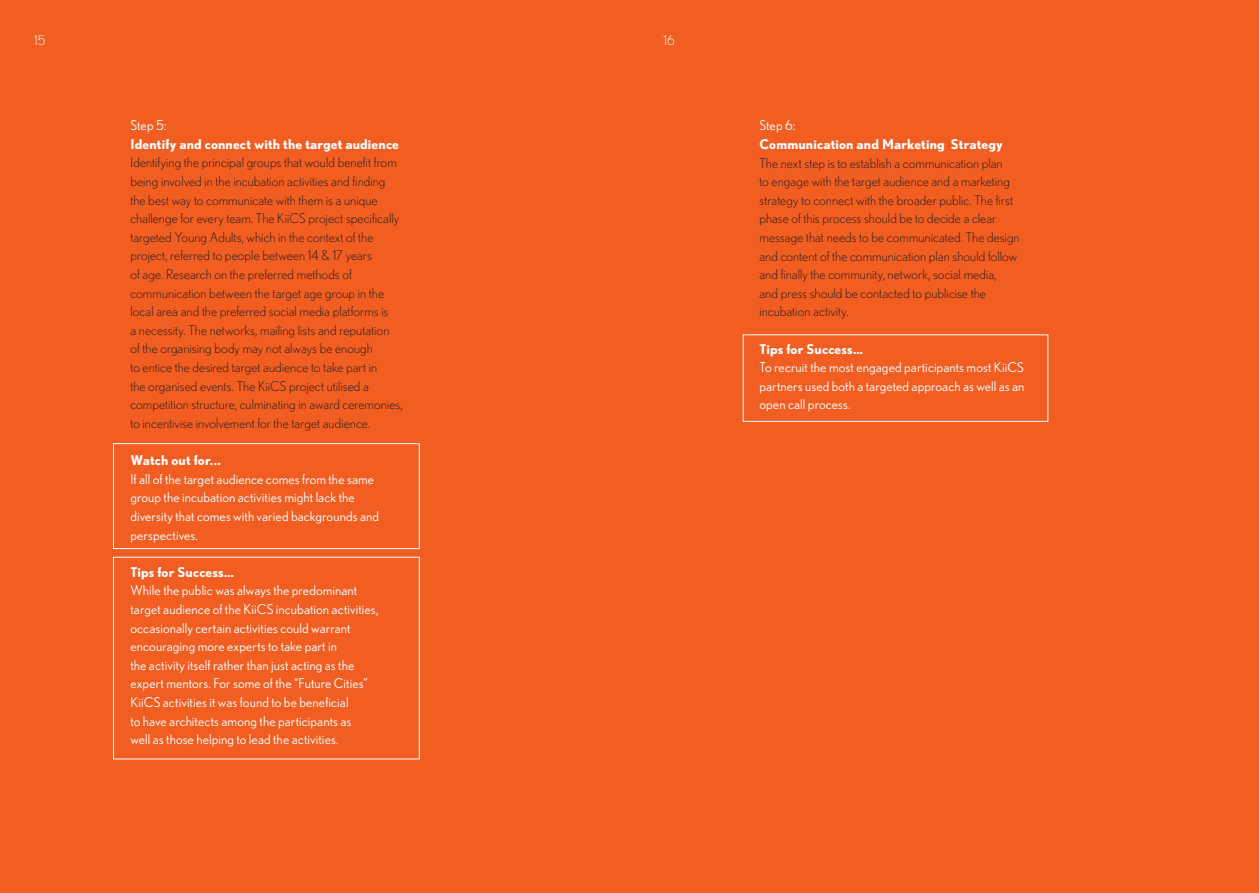
<style>
.page{position:relative;width:1259px;height:893px;background:#f25d21}
.page>*{position:absolute;margin:0;border:0;box-sizing:border-box;transform-origin:0 0}
.t1{font:300 13.5px/18.6px "Nobel";letter-spacing:.005em;color:#231f20}
.t2{font:13.5px/18.6px "Nobel";letter-spacing:.005em;color:#fff}
.t3{font:700 13.5px "Nobel";letter-spacing:.01em;color:#fff}
.t4{font:300 13.5px "Nobel";color:#fff}
</style>
<div class="page">
<div style="left:113px;top:443px;width:307px;height:106px;border:1px solid #fff"></div>
<div style="left:113px;top:557px;width:307px;height:202px;border:1px solid #fff"></div>
<div style="left:743px;top:334px;width:305px;height:88px;border:1px solid #fff"></div>
<p class="t4" style="left:34px;top:32px;width:13px">15</p>
<p class="t4" style="left:663px;top:32px;width:13px">16</p>
<p class="t2" style="left:130px;top:116px;width:38px">Step 5:</p>
<p class="t3" style="left:130px;top:136px;width:270px">Identify and connect with the target audience</p>
<p class="t1" style="left:130px;top:153px;width:274px">Identifying the principal groups that would benefit from being involved in the incubation activities and finding the best way to communicate with them is a unique challenge for every team. The KiiCS project specifically targeted Young Adults, which in the context of the project, referred to people between 14 &amp; 17 years<br>of age. Research on the preferred methods of communication between the target age group in the local area and the preferred social media platforms is<br>a necessity. The networks, mailing lists and reputation<br>of the organising body may not always be enough<br>to entice the desired target audience to take part in<br>the organised events. The KiiCS project utilised a competition structure, culminating in award ceremonies, to incentivise involvement for the target audience.</p>
<p class="t3" style="left:130px;top:452px;width:92px">Watch out for...</p>
<p class="t2" style="left:130px;top:469px;width:250px">If all of the target audience comes from the same group the incubation activities might lack the diversity that comes with varied backgrounds and perspectives.</p>
<p class="t3" style="left:130px;top:564px;width:105px">Tips for Success…</p>
<p class="t2" style="left:130px;top:581px;width:249px">While the public was always the predominant target audience of the KiiCS incubation activities, occasionally certain activities could warrant encouraging more experts to take part in<br>the activity itself rather than just acting as the expert mentors. For some of the “Future Cities” KiiCS activities it was found to be beneficial<br>to have architects among the participants as<br>well as those helping to lead the activities.</p>
<p class="t2" style="left:759px;top:116px;width:37px">Step 6:</p>
<p class="t3" style="left:759px;top:136px;width:245px">Communication and Marketing Strategy</p>
<p class="t1" style="left:759px;top:153px;width:262px">The next step is to establish a communication plan<br>to engage with the target audience and a marketing strategy to connect with the broader public. The first phase of this process should be to decide a clear message that needs to be communicated. The design and content of the communication plan should follow and finally the community, network, social media,<br>and press should be contacted to publicise the incubation activity.</p>
<p class="t3" style="left:759px;top:341px;width:105px">Tips for Success…</p>
<p class="t2" style="left:759px;top:358px;width:266px;text-align:justify">To recruit the most engaged participants most KiiCS partners used both a targeted approach as well as an open call process.</p>
</div>
